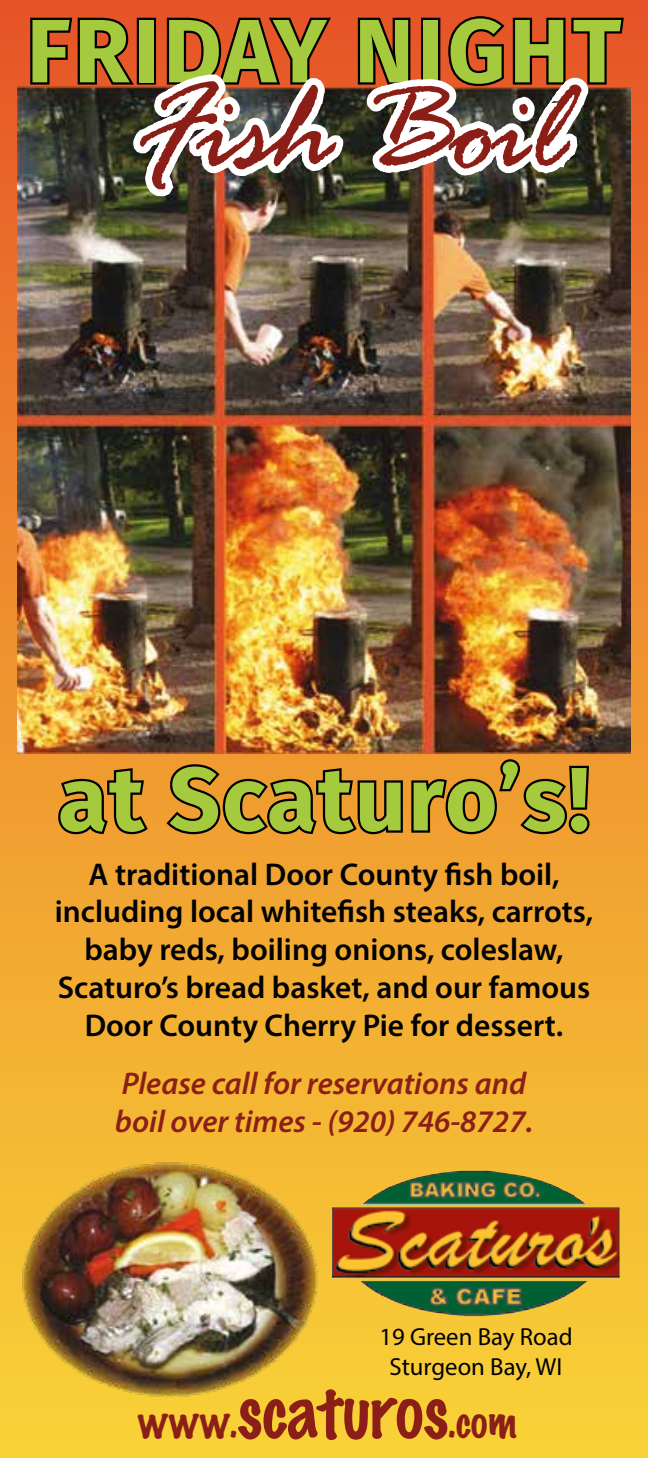
<style>
.page{position:relative;width:648px;height:1458px;background:#fff}
.page>*{position:absolute;margin:0;border:0;box-sizing:border-box;transform-origin:0 0}
.t1{font:italic 135px "Rage";letter-spacing:-.035em;color:#8b1f17}
.t2{font:700 90px "Fira Sans";letter-spacing:.02em;color:#a5ca3d}
.t3{font:700 90px "Fira Sans";letter-spacing:.04em;color:#a5ca3d}
.t4{font:100 40.5px "Marker Felt";letter-spacing:.025em;color:#8b1f17}
.t5{font:600 31.5px/37.8px "Myriad Pro";color:#020202;text-align:center}
.t6{font:italic 600 31.5px/37.8px "Myriad Pro";color:#8b1f17}
.t7{font:24.75px/29.7px "Myriad Pro";color:#020202;text-align:center}
.s1{font-size:67.5px}
</style>
<div class="page">
<div style="left:0;top:0;width:648px;height:1458px;background:linear-gradient(to bottom,#dc5327,#fad538)"></div>
<img style="left:18px;top:83px;width:612px;height:671px">
<img style="left:16px;top:1159px;width:305px;height:241px">
<img style="left:332px;top:1171px;width:288px;height:146px">
<svg style="left:56px;top:766px;width:95px;height:70px;background:#a56c21"></svg>
<svg style="left:163px;top:757px;width:429px;height:79px;background:#af7223"></svg>
<img style="left:28px;top:0;width:598px;height:289px">
<h2 class="t3" style="left:27px;top:-12px;width:596px">FRIDAY NIGHT</h2>
<h1 class="t1" style="left:136px;top:58px;width:431px">Fish Boil</h1>
<h2 class="t2" style="left:58px;top:736px;width:533px">at Scaturo’s!</h2>
<p class="t5" style="left:55px;top:854px;width:540px">A traditional Door County fish boil, including local whitefish steaks, carrots, baby reds, boiling onions, coleslaw, Scaturo’s bread basket, and our famous Door County Cherry Pie for dessert.</p>
<p class="t6" style="left:115px;top:1064px;width:420px">Please call for reservations and boil over times - (920) 746-8727.</p>
<p class="t7" style="left:379px;top:1322px;width:195px">19 Green Bay Road<br>Sturgeon Bay, WI</p>
<p class="t4" style="left:139px;top:1402px;width:379px">www.<span class="s1">scaturos</span>.com</p>
</div>
